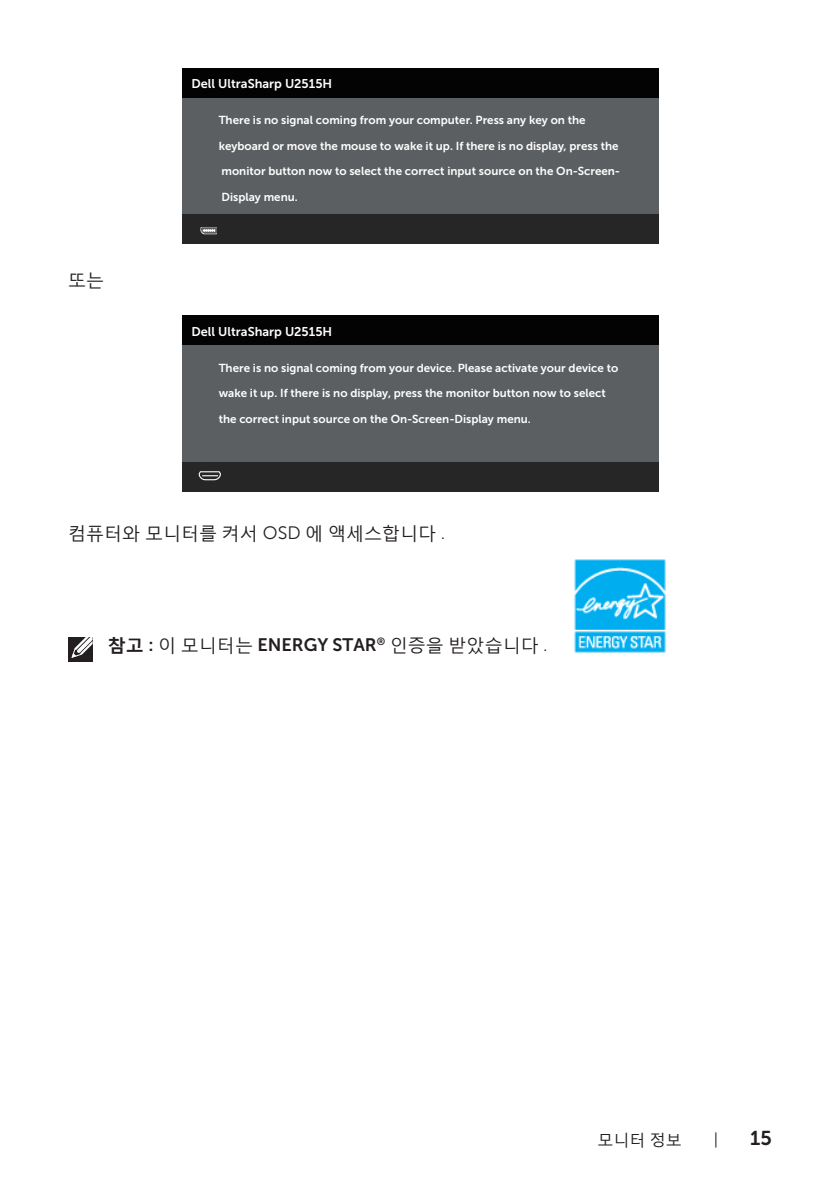
<style>
.page{position:relative;width:840px;height:1191px;background:#fff}
.page>*{position:absolute;margin:0;border:0;box-sizing:border-box;transform-origin:0 0}
.t1{font:20px "Museo Sans For Dell 700";color:#231f20}
.text{font:18px "Malgun Gothic";color:#231f20}
.t2{font:16px "Malgun Gothic";color:#231f20}
.t3{font:16px "Museo Sans For Dell 300";color:#231f20}
.t4{font:12.6px "Museo Sans For Dell 700";color:#fff}
.t5{font:11.6px/25.4px "Museo Sans For Dell 700";color:#fff}
.s1{font-family:"Museo Sans For Dell 300"}
.s2{font-weight:700}
.s3{font-family:"Museo Sans For Dell 700"}
</style>
<div class="page">
<div style="left:182px;top:91px;width:475px;height:132px;background:#5c5f61"></div>
<div style="left:182px;top:68px;width:475px;height:30px;background:#030303"></div>
<div style="left:182px;top:214px;width:475px;height:30px;background:#262626"></div>
<img style="left:200px;top:227px;width:17px;height:8px">
<div style="left:182px;top:338px;width:475px;height:132px;background:#5c5f61"></div>
<div style="left:182px;top:315px;width:475px;height:30px;background:#030303"></div>
<div style="left:182px;top:462px;width:475px;height:29px;background:#262626"></div>
<svg style="left:198px;top:472px;width:23px;height:9px"></svg>
<div style="left:68px;top:637px;width:24px;height:24px;background:#231f20"></div>
<svg style="left:71px;top:637px;width:22px;height:22px"></svg>
<img style="left:574px;top:559px;width:92px;height:94px">
<p class="text" style="left:68px;top:269px;width:37px">또는</p>
<p class="t4" style="left:191px;top:77px;width:142px">Dell UltraSharp U2515H</p>
<p class="t5" style="left:218px;top:107px;width:403px">There is no signal coming from your computer. Press any key on the keyboard or move the mouse to wake it up. If there is no display, press the monitor button now to select the correct input source on the On-Screen-Display menu.</p>
<p class="t4" style="left:191px;top:324px;width:142px">Dell UltraSharp U2515H</p>
<p class="t5" style="left:218px;top:355px;width:401px">There is no signal coming from your device. Please activate your device to wake it up. If there is no display, press the monitor button now to select the correct input source on the On-Screen-Display menu.</p>
<p class="text" style="left:68px;top:522px;width:378px">컴퓨터와 모니터를 켜서 <span class="s1">OSD</span> 에 액세스합니다 <span class="s1">.</span></p>
<p class="text" style="left:108px;top:634px;width:441px"><span class="s2">참고</span> <span class="s3">:</span> 이 모니터는 <span class="s3">ENERGY STAR</span><sup>®</sup> 인증을 받았습니다 <span class="s1">.</span></p>
<h3 class="t2" style="left:597px;top:1129px;width:86px">모니터 정보</h3>
<h3 class="t3" style="left:713px;top:1130px;width:6px">|</h3>
<h1 class="t1" style="left:749px;top:1126px;width:23px">15</h1>
</div>
